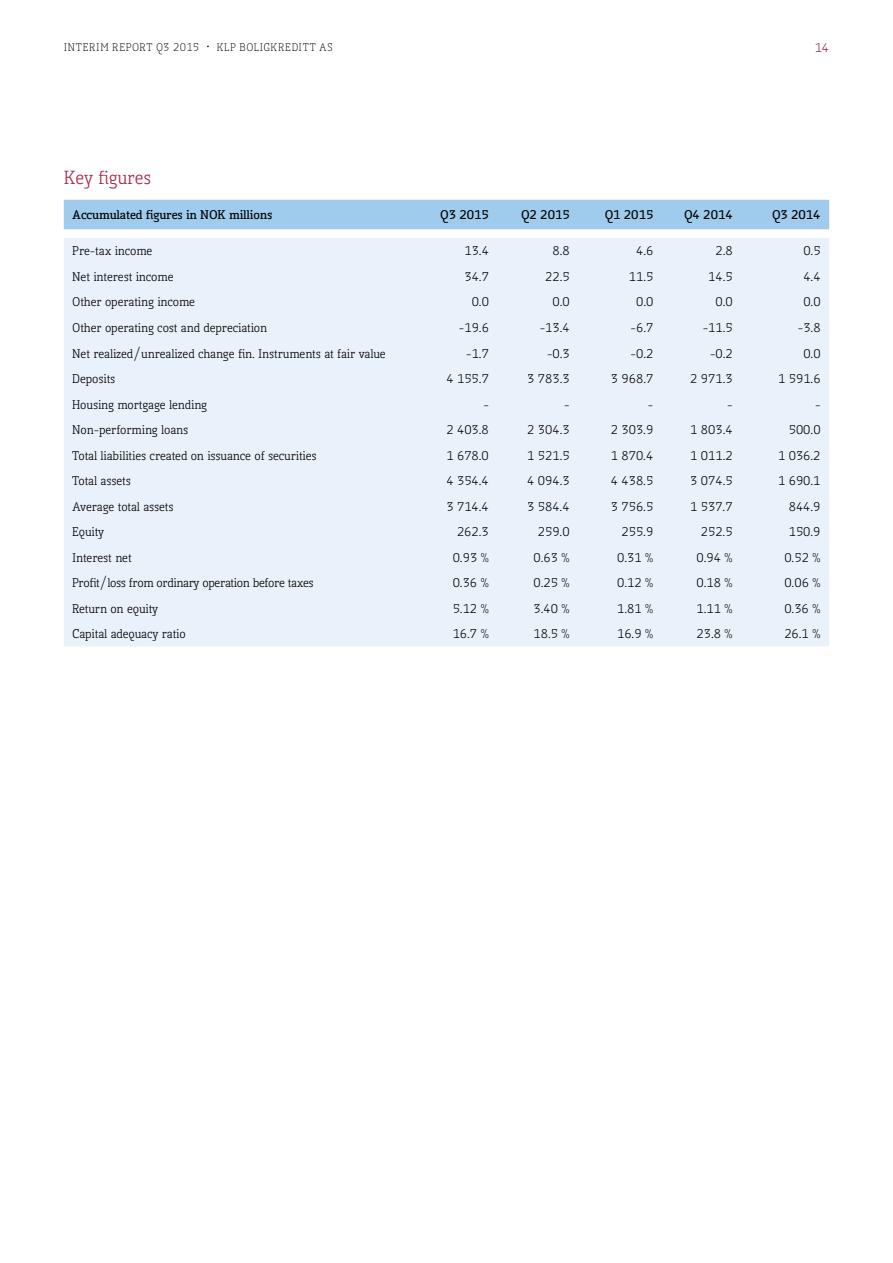
<style>
.page{position:relative;width:893px;height:1263px;background:#fff}
.page>*{position:absolute;margin:0;border:0;box-sizing:border-box;transform-origin:0 0}
.t1{font:18px "Kofi Pure Serif";color:#a92647}
.t2{font:12px "Kofi Pure Serif";color:#000}
.t3{font:700 12px "Kofi Pure Serif";color:#000}
.t4{font:12px "Kofi Pure Serif";letter-spacing:-.02em;color:#000}
.t5{font:12px "Kofi Pure Serif";color:#a7214d}
.t6{font:300 10.5px "Kofi Pure Serif";letter-spacing:.065em;color:#000}
</style>
<div class="page">
<div style="left:64px;top:200px;width:765px;height:30px;background:#9fcbed"></div>
<div style="left:64px;top:238px;width:765px;height:408px;background:#e9f1fa"></div>
<p class="t6" style="left:64px;top:40px;width:271px">INTERIM REPORT Q3 2015 • KLP BOLIGKREDITT AS</p>
<p class="t5" style="left:815px;top:40px;width:16px">14</p>
<h1 class="t1" style="left:64px;top:166px;width:89px">Key figures</h1>
<p class="t3" style="left:72px;top:206px;width:201px">Accumulated figures in NOK millions</p>
<p class="t3" style="left:440px;top:206px;width:50px">Q3 2015</p>
<p class="t3" style="left:521px;top:206px;width:50px">Q2 2015</p>
<p class="t3" style="left:605px;top:206px;width:50px">Q1 2015</p>
<p class="t3" style="left:684px;top:206px;width:50px">Q4 2014</p>
<p class="t3" style="left:772px;top:206px;width:50px">Q3 2014</p>
<p class="t2" style="left:72px;top:243px;width:82px">Pre-tax income</p>
<p class="t2" style="left:464px;top:243px;width:26px">13.4</p>
<p class="t2" style="left:552px;top:243px;width:19px">8.8</p>
<p class="t2" style="left:636px;top:243px;width:19px">4.6</p>
<p class="t2" style="left:715px;top:243px;width:19px">2.8</p>
<p class="t2" style="left:803px;top:243px;width:19px">0.5</p>
<p class="t2" style="left:72px;top:269px;width:103px">Net interest income</p>
<p class="t2" style="left:464px;top:269px;width:26px">34.7</p>
<p class="t2" style="left:545px;top:269px;width:26px">22.5</p>
<p class="t2" style="left:629px;top:269px;width:26px">11.5</p>
<p class="t2" style="left:708px;top:269px;width:26px">14.5</p>
<p class="t2" style="left:803px;top:269px;width:19px">4.4</p>
<p class="t2" style="left:72px;top:294px;width:124px">Other operating income</p>
<p class="t2" style="left:472px;top:294px;width:19px">0.0</p>
<p class="t2" style="left:552px;top:294px;width:19px">0.0</p>
<p class="t2" style="left:636px;top:294px;width:19px">0.0</p>
<p class="t2" style="left:715px;top:294px;width:19px">0.0</p>
<p class="t2" style="left:803px;top:294px;width:19px">0.0</p>
<p class="t2" style="left:72px;top:320px;width:196px">Other operating cost and depreciation</p>
<p class="t2" style="left:459px;top:320px;width:31px">-19.6</p>
<p class="t2" style="left:540px;top:320px;width:31px">-13.4</p>
<p class="t2" style="left:631px;top:320px;width:24px">-6.7</p>
<p class="t2" style="left:703px;top:320px;width:31px">-11.5</p>
<p class="t2" style="left:798px;top:320px;width:24px">-3.8</p>
<p class="t2" style="left:72px;top:346px;width:315px">Net realized/unrealized change fin. Instruments at fair value</p>
<p class="t2" style="left:466px;top:346px;width:24px">-1.7</p>
<p class="t2" style="left:547px;top:346px;width:24px">-0.3</p>
<p class="t2" style="left:631px;top:346px;width:24px">-0.2</p>
<p class="t2" style="left:710px;top:346px;width:24px">-0.2</p>
<p class="t2" style="left:803px;top:346px;width:19px">0.0</p>
<p class="t2" style="left:72px;top:371px;width:45px">Deposits</p>
<p class="t2" style="left:446px;top:371px;width:44px">4 155.7</p>
<p class="t2" style="left:527px;top:371px;width:44px">3 783.3</p>
<p class="t2" style="left:611px;top:371px;width:44px">3 968.7</p>
<p class="t2" style="left:690px;top:371px;width:44px">2 971.3</p>
<p class="t2" style="left:778px;top:371px;width:44px">1 591.6</p>
<p class="t2" style="left:72px;top:397px;width:136px">Housing mortgage lending</p>
<p class="t2" style="left:483px;top:397px;width:7px">-</p>
<p class="t2" style="left:564px;top:397px;width:7px">-</p>
<p class="t2" style="left:648px;top:397px;width:7px">-</p>
<p class="t2" style="left:727px;top:397px;width:7px">-</p>
<p class="t2" style="left:815px;top:397px;width:7px">-</p>
<p class="t2" style="left:72px;top:422px;width:118px">Non-performing loans</p>
<p class="t2" style="left:446px;top:422px;width:44px">2 403.8</p>
<p class="t2" style="left:527px;top:422px;width:44px">2 304.3</p>
<p class="t2" style="left:611px;top:422px;width:44px">2 303.9</p>
<p class="t2" style="left:690px;top:422px;width:44px">1 803.4</p>
<p class="t2" style="left:789px;top:422px;width:33px">500.0</p>
<p class="t2" style="left:72px;top:448px;width:246px">Total liabilities created on issuance of securities</p>
<p class="t2" style="left:446px;top:448px;width:44px">1 678.0</p>
<p class="t2" style="left:527px;top:448px;width:44px">1 521.5</p>
<p class="t2" style="left:611px;top:448px;width:44px">1 870.4</p>
<p class="t2" style="left:690px;top:448px;width:44px">1 011.2</p>
<p class="t2" style="left:778px;top:448px;width:44px">1 036.2</p>
<p class="t2" style="left:72px;top:473px;width:60px">Total assets</p>
<p class="t2" style="left:446px;top:473px;width:44px">4 354.4</p>
<p class="t2" style="left:527px;top:473px;width:44px">4 094.3</p>
<p class="t2" style="left:611px;top:473px;width:44px">4 438.5</p>
<p class="t2" style="left:690px;top:473px;width:44px">3 074.5</p>
<p class="t2" style="left:778px;top:473px;width:44px">1 690.1</p>
<p class="t2" style="left:72px;top:499px;width:103px">Average total assets</p>
<p class="t2" style="left:446px;top:499px;width:44px">3 714.4</p>
<p class="t2" style="left:527px;top:499px;width:44px">3 584.4</p>
<p class="t2" style="left:611px;top:499px;width:44px">3 756.5</p>
<p class="t2" style="left:690px;top:499px;width:44px">1 537.7</p>
<p class="t2" style="left:789px;top:499px;width:33px">844.9</p>
<p class="t2" style="left:72px;top:524px;width:34px">Equity</p>
<p class="t2" style="left:457px;top:524px;width:33px">262.3</p>
<p class="t2" style="left:538px;top:524px;width:33px">259.0</p>
<p class="t2" style="left:621px;top:524px;width:33px">255.9</p>
<p class="t2" style="left:701px;top:524px;width:33px">252.5</p>
<p class="t2" style="left:789px;top:524px;width:33px">150.9</p>
<p class="t2" style="left:72px;top:550px;width:61px">Interest net</p>
<p class="t2" style="left:453px;top:550px;width:38px">0.93 %</p>
<p class="t2" style="left:533px;top:550px;width:38px">0.63 %</p>
<p class="t2" style="left:617px;top:550px;width:38px">0.31 %</p>
<p class="t2" style="left:696px;top:550px;width:38px">0.94 %</p>
<p class="t2" style="left:784px;top:550px;width:38px">0.52 %</p>
<p class="t4" style="left:72px;top:575px;width:243px">Profit/loss from ordinary operation before taxes</p>
<p class="t2" style="left:453px;top:575px;width:38px">0.36 %</p>
<p class="t2" style="left:533px;top:575px;width:38px">0.25 %</p>
<p class="t2" style="left:617px;top:575px;width:38px">0.12 %</p>
<p class="t2" style="left:696px;top:575px;width:38px">0.18 %</p>
<p class="t2" style="left:784px;top:575px;width:38px">0.06 %</p>
<p class="t2" style="left:72px;top:601px;width:88px">Return on equity</p>
<p class="t2" style="left:453px;top:601px;width:38px">5.12 %</p>
<p class="t2" style="left:533px;top:601px;width:38px">3.40 %</p>
<p class="t2" style="left:617px;top:601px;width:38px">1.81 %</p>
<p class="t2" style="left:696px;top:601px;width:38px">1.11 %</p>
<p class="t2" style="left:784px;top:601px;width:38px">0.36 %</p>
<p class="t2" style="left:72px;top:626px;width:115px">Capital adequacy ratio</p>
<p class="t2" style="left:453px;top:626px;width:38px">16.7 %</p>
<p class="t2" style="left:533px;top:626px;width:38px">18.5 %</p>
<p class="t2" style="left:617px;top:626px;width:38px">16.9 %</p>
<p class="t2" style="left:696px;top:626px;width:38px">23.8 %</p>
<p class="t2" style="left:784px;top:626px;width:38px">26.1 %</p>
</div>
